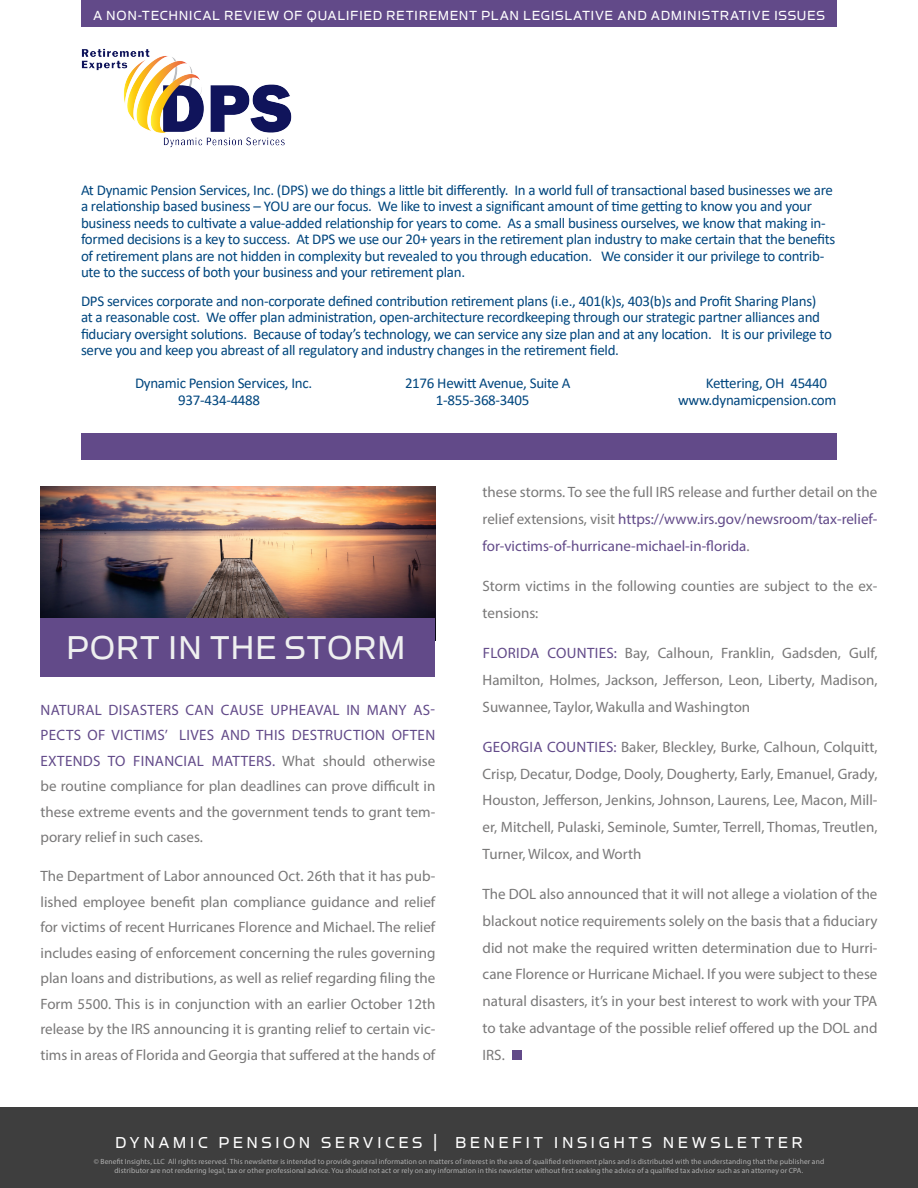
<style>
.page{position:relative;width:918px;height:1188px;background:#fff}
.page>*{position:absolute;margin:0;border:0;box-sizing:border-box;transform-origin:0 0}
.t1{font:37.5px "Simian Display Orangutan";letter-spacing:.015em;color:#eff0f0}
.t2{font:18px "Simian Display Orangutan";letter-spacing:.19em;color:#fff}
.t3{font:15px/26.7px "Myriad Pro";color:#797878;text-align:justify}
.body{font:15px/16.5px "Calibri";letter-spacing:-.02em;color:#00467e}
.t4{font:15px/26.7px "Myriad Pro";color:#624a89;text-align:justify}
.t5{font:15px "Simian Display Orangutan";letter-spacing:.04em;color:#fff}
.t6{font:7.5px/9px "Myriad Pro";letter-spacing:.015em;color:#b1b1b1;text-align:center}
.s1{color:#624a89}
.s2{color:#797878}
</style>
<div class="page">
<div style="left:512px;top:1051px;width:9px;height:9px;background:#624a89"></div>
<img style="left:40px;top:486px;width:395px;height:132px">
<div style="left:40px;top:618px;width:395px;height:58px;background:#624a89"></div>
<img style="left:81px;top:48px;width:211px;height:100px">
<div style="left:0;top:1107px;width:918px;height:81px;background:#3e3e3e"></div>
<div style="left:81px;top:0;width:756px;height:27px;background:#624a89"></div>
<div style="left:81px;top:434px;width:756px;height:26px;background:#624a89"></div>
<p class="t5" style="left:93px;top:8px;width:733px">A NON-TECHNICAL REVIEW OF QUALIFIED RETIREMENT PLAN LEGISLATIVE AND ADMINISTRATIVE ISSUES</p>
<p class="body" style="left:81px;top:181px;width:756px">At Dynamic Pension Services, Inc. (DPS) we do things a little bit differently. In a world full of transactional based businesses we are a relationship based business – YOU are our focus. We like to invest a significant amount of time getting to know you and your business needs to cultivate a value-added relationship for years to come. As a small business ourselves, we know that making in&shy;formed decisions is a key to success. At DPS we use our 20+ years in the retirement plan industry to make certain that the benefits of retirement plans are not hidden in complexity but revealed to you through education. We consider it our privilege to contrib&shy;ute to the success of both your business and your retirement plan.</p>
<p class="body" style="left:81px;top:292px;width:752px">DPS services corporate and non-corporate defined contribution retirement plans (i.e., 401(k)s, 403(b)s and Profit Sharing Plans) at a reasonable cost. We offer plan administration, open-architecture recordkeeping through our strategic partner alliances and fiduciary oversight solutions. Because of today’s technology, we can service any size plan and at any location. It is our privilege to serve you and keep you abreast of all regulatory and industry changes in the retirement field.</p>
<p class="body" style="left:135px;top:375px;width:179px">Dynamic Pension Services, Inc.</p>
<p class="body" style="left:405px;top:375px;width:167px">2176 Hewitt Avenue, Suite A</p>
<p class="body" style="left:706px;top:375px;width:123px">Kettering, OH 45440</p>
<p class="body" style="left:178px;top:391px;width:83px">937-434-4488</p>
<p class="body" style="left:436px;top:391px;width:95px">1-855-368-3405</p>
<p class="body" style="left:678px;top:391px;width:160px">www.dynamicpension.com</p>
<p class="t1" style="left:66px;top:628px;width:341px">PORT IN THE STORM</p>
<p class="t3" style="left:40px;top:697px;width:396px;line-height:25.5px"><span class="s1">NATURAL DISASTERS CAN CAUSE UPHEAVAL IN MANY AS-PECTS OF VICTIMS’ LIVES AND THIS DESTRUCTION OFTEN EXTENDS TO FINANCIAL MATTERS.</span> What should otherwise be routine compliance for plan deadlines can prove difficult in these extreme events and the government tends to grant tem&shy;porary relief in such cases.</p>
<p class="t3" style="left:40px;top:863px;width:396px;line-height:25.5px">The Department of Labor announced Oct. 26th that it has pub&shy;lished employee benefit plan compliance guidance and relief for victims of recent Hurricanes Florence and Michael. The relief includes easing of enforcement concerning the rules governing plan loans and distributions, as well as relief regarding filing the Form 5500. This is in conjunction with an earlier October 12th release by the IRS announcing it is granting relief to certain vic&shy;tims in areas of Florida and Georgia that suffered at the hands of</p>
<p class="t4" style="left:483px;top:479px;width:396px"><span class="s2">these storms. To see the full IRS release and further detail on the relief extensions, visit</span> https://www.irs.gov/newsroom/tax-relief&shy;for-victims-of-hurricane-michael-in-florida<span class="s2">.</span></p>
<p class="t3" style="left:483px;top:572px;width:396px">Storm victims in the following counties are subject to the ex&shy;tensions:</p>
<p class="t3" style="left:483px;top:639px;width:396px"><span class="s1">FLORIDA COUNTIES:</span> Bay, Calhoun, Franklin, Gadsden, Gulf, Hamilton, Holmes, Jackson, Jefferson, Leon, Liberty, Madison, Suwannee, Taylor, Wakulla and Washington</p>
<p class="t3" style="left:483px;top:733px;width:396px"><span class="s1">GEORGIA COUNTIES:</span> Baker, Bleckley, Burke, Calhoun, Colquitt, Crisp, Decatur, Dodge, Dooly, Dougherty, Early, Emanuel, Grady, Houston, Jefferson, Jenkins, Johnson, Laurens, Lee, Macon, Mill&shy;er, Mitchell, Pulaski, Seminole, Sumter, Terrell, Thomas, Treutlen, Turner, Wilcox, and Worth</p>
<p class="t3" style="left:483px;top:881px;width:396px">The DOL also announced that it will not allege a violation of the blackout notice requirements solely on the basis that a fiduciary did not make the required written determination due to Hurri&shy;cane Florence or Hurricane Michael. If you were subject to these natural disasters, it’s in your best interest to work with your TPA to take advantage of the possible relief offered up the DOL and IRS.</p>
<p class="t2" style="left:115px;top:1133px;width:689px">DYNAMIC PENSION SERVICES | BENEFIT INSIGHTS NEWSLETTER</p>
<p class="t6" style="left:94px;top:1157px;width:732px">© Benefit Insights, LLC All rights reserved. This newsletter is intended to provide general information on matters of interest in the area of qualified retirement plans and is distributed with the understanding that the publisher and distributor are not rendering legal, tax or other professional advice. You should not act or rely on any information in this newsletter without first seeking the advice of a qualified tax advisor such as an attorney or CPA.</p>
</div>
